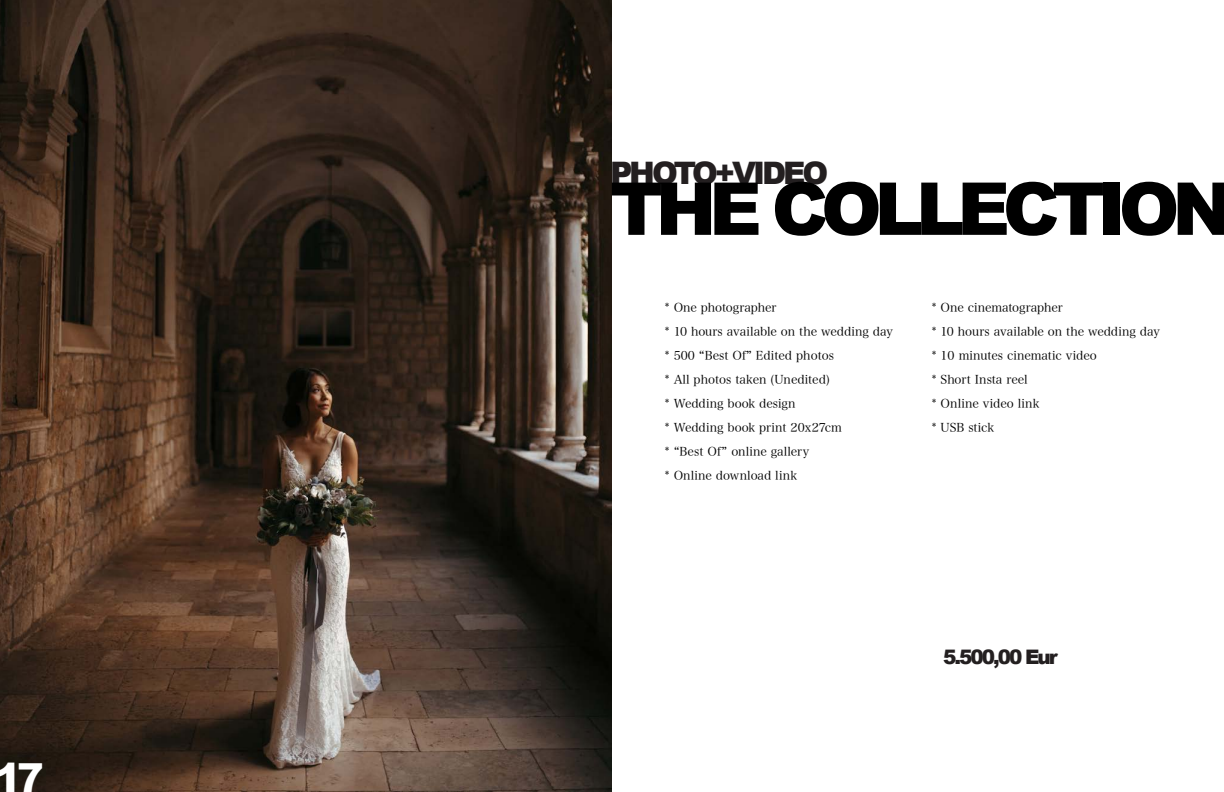
<style>
.page{position:relative;width:1224px;height:792px;background:#fff}
.page>*{position:absolute;margin:0;border:0;box-sizing:border-box;transform-origin:0 0}
.t1{font:900 73px "Arial";letter-spacing:-.1em;color:#000}
.t2{font:900 40px "Arial";color:#fff}
.t3{font:900 31px "Arial";letter-spacing:-.1em;color:#231f20}
.t4{font:900 20px "Arial";letter-spacing:-.1em;color:#231f20}
.t5{font:12px/24px "Hira Min Pro W3";color:#000}
</style>
<div class="page">
<img style="left:0;top:0;width:612px;height:792px">
<h2 class="t2" style="left:-5px;top:749px;width:51px">17</h2>
<h3 class="t3" style="left:610px;top:151px;width:220px">PHOTO+VIDEO</h3>
<h1 class="t1" style="left:610px;top:156px;width:624px">THE COLLECTION</h1>
<p class="t5" style="left:665px;top:294px;width:230px">* One photographer<br>* 10 hours available on the wedding day * 500 “Best Of” Edited photos<br>* All photos taken (Unedited)<br>* Wedding book design<br>* Wedding book print 20x27cm<br>* “Best Of” online gallery<br>* Online download link</p>
<p class="t5" style="left:932px;top:294px;width:230px">* One cinematographer<br>* 10 hours available on the wedding day * 10 minutes cinematic video<br>* Short Insta reel<br>* Online video link<br>* USB stick</p>
<h3 class="t4" style="left:943px;top:643px;width:116px">5.500,00 Eur</h3>
</div>
